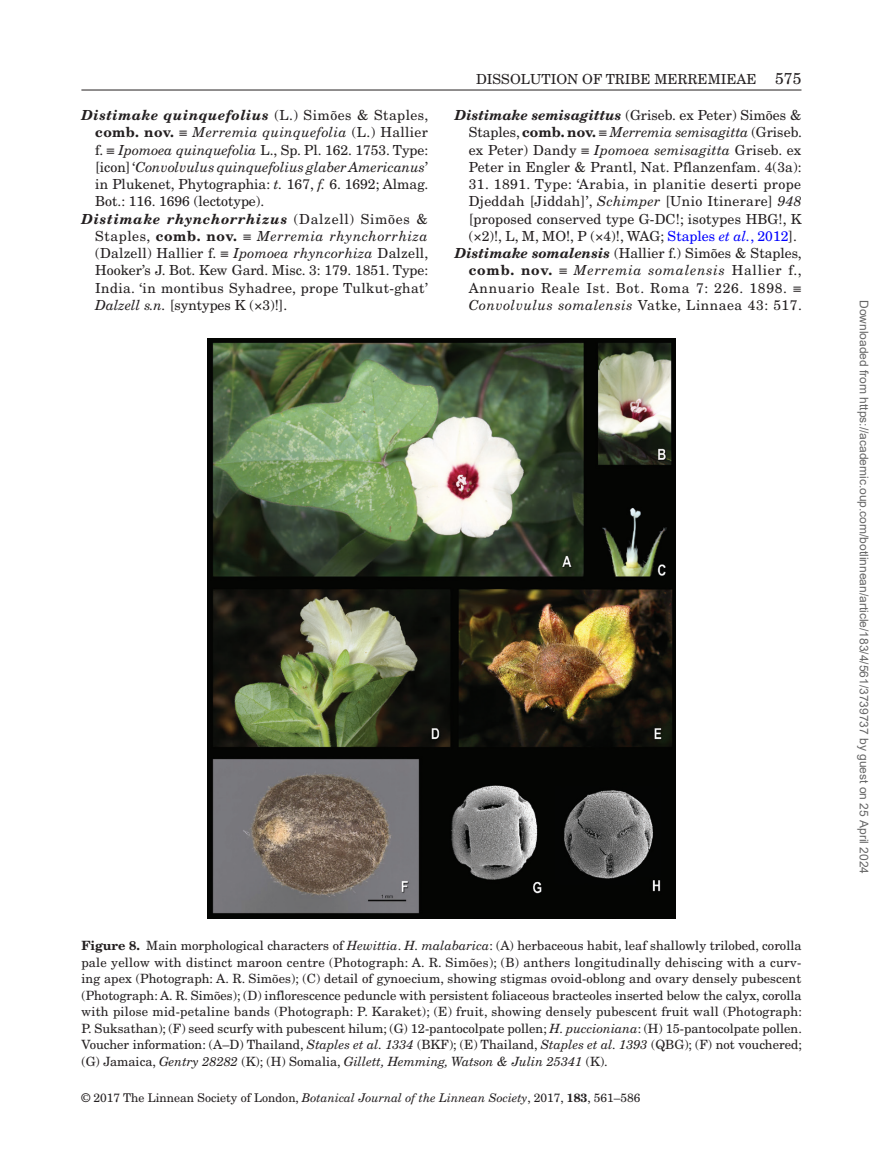
<style>
.page{position:relative;width:893px;height:1174px;background:#fff}
.page>*{position:absolute;margin:0;border:0;box-sizing:border-box;transform-origin:0 0}
.t1{font:13.8px/17.2px "New Century Schlbk";letter-spacing:.015em;color:#231f20;text-align:justify}
.t2{font:italic 13.8px "New Century Schlbk";letter-spacing:.025em;color:#231f20}
.t3{font:italic 13.8px "New Century Schlbk";color:#231f20}
.t4{font:italic 700 13.8px "New Century Schlbk";letter-spacing:.035em;color:#231f20}
.t5{font:italic 700 13.8px "New Century Schlbk";letter-spacing:.055em;color:#231f20}
.t6{font:italic 13.8px "New Century Schlbk";letter-spacing:.055em;color:#231f20}
.t7{font:13.8px "New Century Schlbk";letter-spacing:.05em;color:#231f20}
.t8{font:12.75px/16.5px "New Century Schlbk";color:#231f20;text-align:justify}
.t9{font:12px "Arial";color:#666}
.t10{font:12px "New Century Schlbk";color:#231f20}
.s1{font-weight:400;font-style:normal}
.s2{font-weight:700;font-style:normal}
.s3{font-family:"Gandhari Unicode";font-style:normal}
.s4{font-style:normal}
.s5{font-family:"Gandhari Unicode"}
.s6{font-style:italic}
.s7{font-size:15.75px}
.s8{font-weight:700;font-style:italic}
.s9{font-weight:700}
.s10{color:#00f}
.s11{font-style:italic;color:#00f}
</style>
<div class="page">
<hr style="left:81px;top:90px;width:720px;height:1px;background:#231f20">
<img style="left:207px;top:338px;width:468px;height:581px">
<p class="t4" style="left:81px;top:106px;width:348px">Distimake quinquefolius <span class="s1">(L.) Simões &amp; Staples,</span></p>
<p class="t2" style="left:95px;top:124px;width:334px"><span class="s2">comb. nov.</span> <span class="s3">≡</span> Merremia quinquefolia <span class="s4">(L.) Hallier</span></p>
<p class="t1" style="left:95px;top:141px;width:335px">f. <span class="s5">≡</span> <span class="s6">Ipomoea quinquefolia</span> L., Sp. Pl. 162. 1753. Type:</p>
<p class="t3" style="left:95px;top:159px;width:334px"><span class="s4">[icon] ‘</span>Convolvulus quinquefolius glaber Americanus<span class="s4">’</span></p>
<p class="t1" style="left:95px;top:176px;width:335px">in Plukenet, Phytographia: <span class="s6">t.</span> 167, <span class="s6">f.</span> 6. 1692; Almag.</p>
<p class="t1" style="left:95px;top:193px;width:171px">Bot.: 116. 1696 (lectotype).</p>
<p class="t5" style="left:81px;top:210px;width:348px">Distimake rhynchorrhizus <span class="s1">(Dalzell) Simões &amp;</span></p>
<p class="t2" style="left:95px;top:228px;width:334px"><span class="s4">Staples,</span> <span class="s2">comb. nov.</span> <span class="s3">≡</span> Merremia rhynchorrhiza</p>
<p class="t1" style="left:95px;top:245px;width:335px">(Dalzell) Hallier f. <span class="s5">≡</span> <span class="s6">Ipomoea rhyncorhiza</span> Dalzell,</p>
<p class="t1" style="left:95px;top:262px;width:335px">Hooker’s J. Bot. Kew Gard. Misc. 3: 179. 1851. Type:</p>
<p class="t1" style="left:95px;top:279px;width:334px">India. ‘in montibus Syhadree, prope Tulkut-ghat’</p>
<p class="t1" style="left:95px;top:296px;width:194px"><span class="s6">Dalzell s.n.</span> [syntypes K (×3)!].</p>
<p class="t1" style="left:476px;top:70px;width:327px">DISSOLUTION OF TRIBE MERREMIEAE <span class="s7">575</span></p>
<p class="t1" style="left:469px;top:107px;width:335px;text-indent:-14px"><span class="s8">Distimake semisagittus</span> (Griseb. ex Peter) Simões &amp; Staples, <span class="s9">comb. nov.</span> <span class="s5">≡</span> <span class="s6">Merremia semisagitta</span> (Griseb. ex Peter) Dandy <span class="s5">≡</span> <span class="s6">Ipomoea semisagitta</span> Griseb. ex Peter in Engler &amp; Prantl, Nat. Pflanzenfam. 4(3a):</p>
<p class="t1" style="left:469px;top:175px;width:334px">31. 1891. Type: ‘Arabia, in planitie deserti prope</p>
<p class="t1" style="left:469px;top:193px;width:334px">Djeddah [Jiddah]’, <span class="s6">Schimper</span> [Unio Itinerare] <span class="s6">948</span></p>
<p class="t1" style="left:469px;top:210px;width:334px">[proposed conserved type G-DC!; isotypes HBG!, K</p>
<p class="t1" style="left:469px;top:227px;width:330px">(×2)!, L, M, MO!, P (×4)!, WAG; <span class="s10">Staples</span> <span class="s11">et al.</span><span class="s10">, 2012</span>].</p>
<p class="t1" style="left:455px;top:244px;width:348px"><span class="s8">Distimake somalensis</span> (Hallier f.) Simões &amp; Staples,</p>
<p class="t6" style="left:469px;top:262px;width:334px"><span class="s2">comb. nov.</span> <span class="s3">≡</span> Merremia somalensis <span class="s4">Hallier f.,</span></p>
<p class="t7" style="left:469px;top:279px;width:334px">Annuario Reale Ist. Bot. Roma 7: 226. 1898. <span class="s5">≡</span></p>
<p class="t2" style="left:469px;top:297px;width:335px">Convolvulus somalensis <span class="s4">Vatke, Linnaea 43: 517.</span></p>
<p class="t8" style="left:81px;top:937px;width:722px"><span class="s9">Figure 8.</span> Main morphological characters of <span class="s6">Hewittia</span>. <span class="s6">H. malabarica</span>: (A) herbaceous habit, leaf shallowly trilobed, corolla pale yellow with distinct maroon centre (Photograph: A. R. Simões); (B) anthers longitudinally dehiscing with a curv&shy;ing apex (Photograph: A. R. Simões); (C) detail of gynoecium, showing stigmas ovoid-oblong and ovary densely pubescent (Photograph: A. R. Simões); (D) inflorescence peduncle with persistent foliaceous bracteoles inserted below the calyx, corolla with pilose mid-petaline bands (Photograph: P. Karaket); (E) fruit, showing densely pubescent fruit wall (Photograph:<br>P. Suksathan); (F) seed scurfy with pubescent hilum; (G) 12-pantocolpate pollen; <span class="s6">H. puccioniana</span>: (H) 15-pantocolpate pollen.<br>Voucher information: (A–D) Thailand, <span class="s6">Staples et al. 1334</span> (BKF); (E) Thailand, <span class="s6">Staples et al. 1393</span> (QBG); (F) not vouchered; (G) Jamaica, <span class="s6">Gentry 28282</span> (K); (H) Somalia, <span class="s6">Gillett, Hemming, Watson &amp; Julin 25341</span> (K).</p>
<p class="t10" style="left:81px;top:1090px;width:560px">© 2017 The Linnean Society of London, <span class="s6">Botanical Journal of the Linnean Society</span>, 2017, <span class="s9">183</span>, 561–586</p>
<p class="t9" style="left:868px;top:300px;width:575px;rotate:90deg">Downloaded from https://academic.oup.com/botlinnean/article/183/4/561/3739737 by guest on 25 April 2024</p>
</div>
